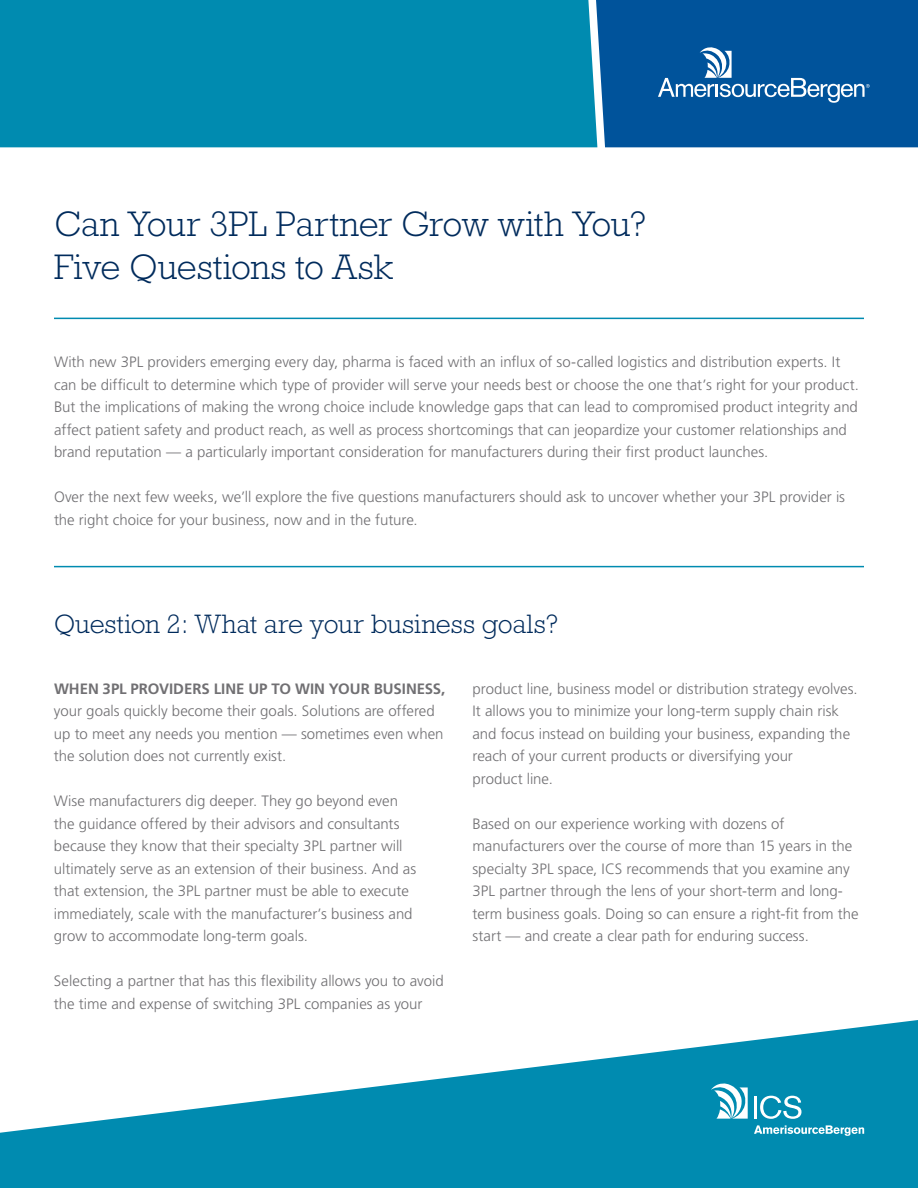
<style>
.page{position:relative;width:918px;height:1188px;background:#fff}
.page>*{position:absolute;margin:0;border:0;box-sizing:border-box;transform-origin:0 0}
.t1{font:300 36px/43.2px "Rockwell";letter-spacing:-.01em;color:#002b5c}
.t2{font:300 27px "Rockwell";color:#002b5c}
.t3{font:300 15px/22.5px "Frutiger";color:#717073}
.t4{font:700 15px "Frutiger";color:#717073}
</style>
<div class="page">
<div style="left:597px;top:0;width:321px;height:147px;background:#00539b"></div>
<div style="left:0;top:0;width:597px;height:147px;background:#008bb0"></div>
<svg style="left:0;top:1020px;width:918px;height:168px;fill:#008bb0"></svg>
<svg style="left:754px;top:1125px;width:110px;height:11px"></svg>
<svg style="left:711px;top:1082px;width:37px;height:37px"></svg>
<hr style="left:754px;top:1096px;width:3px;height:22px;background:#fff">
<svg style="left:760px;top:1096px;width:41px;height:23px"></svg>
<svg style="left:658px;top:46px;width:212px;height:57px;background:#256ca9"></svg>
<hr style="left:54px;top:566px;width:810px;height:1px;background:#008bb0">
<hr style="left:54px;top:318px;width:810px;height:1px;background:#008bb0">
<h1 class="t1" style="left:54px;top:202px;width:594px">Can Your 3PL Partner Grow with You?<br>Five Questions to Ask</h1>
<p class="t3" style="left:54px;top:351px;width:806px">With new 3PL providers emerging every day, pharma is faced with an influx of so-called logistics and distribution experts. It can be difficult to determine which type of provider will serve your needs best or choose the one that’s right for your product.<br>But the implications of making the wrong choice include knowledge gaps that can lead to compromised product integrity and affect patient safety and product reach, as well as process shortcomings that can jeopardize your customer relationships and brand reputation — a particularly important consideration for manufacturers during their first product launches.</p>
<p class="t3" style="left:54px;top:486px;width:793px">Over the next few weeks, we’ll explore the five questions manufacturers should ask to uncover whether your 3PL provider is the right choice for your business, now and in the future.</p>
<h2 class="t2" style="left:54px;top:609px;width:506px">Question 2: What are your business goals?</h2>
<p class="t4" style="left:54px;top:680px;width:393px">WHEN 3PL PROVIDERS LINE UP TO WIN YOUR BUSINESS,</p>
<p class="t3" style="left:54px;top:700px;width:391px">your goals quickly become their goals. Solutions are offered up to meet any needs you mention — sometimes even when the solution does not currently exist.</p>
<p class="t3" style="left:54px;top:790px;width:364px">Wise manufacturers dig deeper. They go beyond even the guidance offered by their advisors and consultants because they know that their specialty 3PL partner will ultimately serve as an extension of their business. And as that extension, the 3PL partner must be able to execute immediately, scale with the manufacturer’s business and grow to accommodate long-term goals.</p>
<p class="t3" style="left:54px;top:970px;width:391px">Selecting a partner that has this flexibility allows you to avoid the time and expense of switching 3PL companies as your</p>
<p class="t3" style="left:472px;top:677px;width:387px">product line, business model or distribution strategy evolves.<br>It allows you to minimize your long-term supply chain risk and focus instead on building your business, expanding the reach of your current products or diversifying your<br>product line.</p>
<p class="t3" style="left:472px;top:812px;width:388px">Based on our experience working with dozens of manufacturers over the course of more than 15 years in the specialty 3PL space, ICS recommends that you examine any 3PL partner through the lens of your short-term and long&shy;term business goals. Doing so can ensure a right-fit from the start — and create a clear path for enduring success.</p>
</div>
